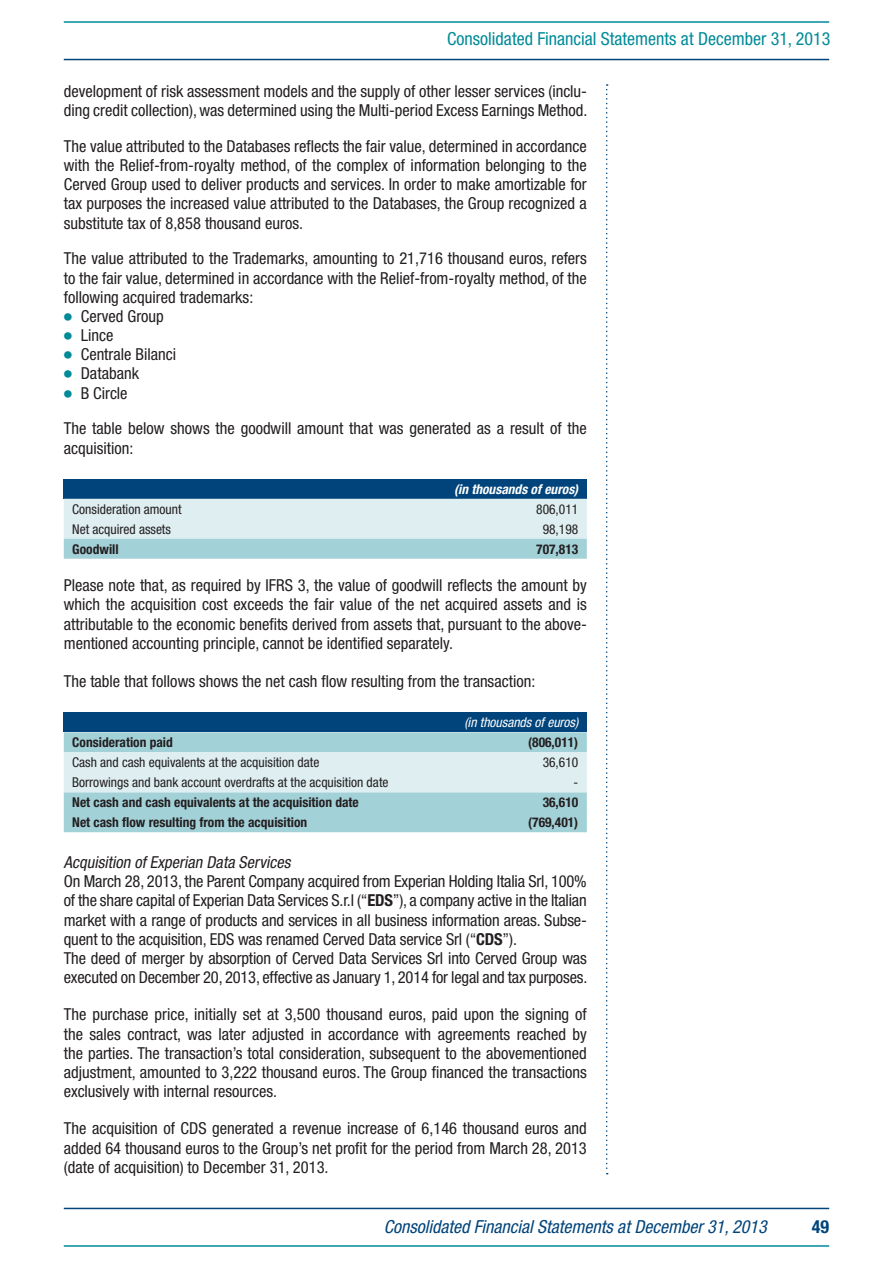
<style>
.page{position:relative;width:893px;height:1263px;background:#fff}
.page>*{position:absolute;margin:0;border:0;box-sizing:border-box;transform-origin:0 0}
.t1{font:italic condensed 18px "Helvetica Neue LT Std";color:#00447b}
.t2{font:condensed 18px "Helvetica Neue LT Std";color:#008b98}
.t3{font:700 condensed 18px "Helvetica Neue LT Std";color:#00447b}
.t4{font:condensed 16.5px/19.2px "Helvetica Neue LT Std";color:#231f20;text-align:justify}
.t5{font:italic condensed 16.5px "Helvetica Neue LT Std";color:#231f20}
.t6{font:condensed 13.5px "Helvetica Neue LT Std";color:#231f20}
.t7{font:700 condensed 13.5px "Helvetica Neue LT Std";color:#231f20}
.t8{font:italic 700 condensed 13.5px "Helvetica Neue LT Std";color:#fff}
.t9{font:italic condensed 13.5px "Helvetica Neue LT Std";color:#fff}
.s1{font-family:"Universal Newswith Comm Pi";font-stretch:normal;font-size:15px;color:#008b98}
.s2{font-weight:700}
</style>
<div class="page">
<svg style="left:606px;top:84px;width:2px;height:1090px"></svg>
<hr style="left:64px;top:59px;width:765px;height:1px;background:#00447b">
<hr style="left:64px;top:21px;width:765px;height:2px;background:#008b98">
<hr style="left:64px;top:1245px;width:765px;height:2px;background:#008b98">
<hr style="left:64px;top:1208px;width:765px;height:1px;background:#00447b">
<div style="left:64px;top:479px;width:523px;height:20px;background:#00447b"></div>
<svg style="left:64px;top:499px;width:523px;height:60px;background:#cae4e8"></svg>
<div style="left:64px;top:712px;width:523px;height:20px;background:#00447b"></div>
<div style="left:64px;top:732px;width:523px;height:100px;background:#a3d1d8"></div>
<div style="left:64px;top:752px;width:523px;height:40px;background:#deeef1"></div>
<p class="t2" style="left:447px;top:28px;width:385px">Consolidated Financial Statements at December 31, 2013</p>
<p class="t4" style="left:64px;top:81px;width:525px">development of risk assessment models and the supply of other lesser services (inclu&shy;ding credit collection), was determined using the Multi-period Excess Earnings Method.</p>
<p class="t4" style="left:64px;top:136px;width:525px">The value attributed to the Databases reflects the fair value, determined in accordance with the Relief-from-royalty method, of the complex of information belonging to the Cerved Group used to deliver products and services. In order to make amortizable for tax purposes the increased value attributed to the Databases, the Group recognized a substitute tax of 8,858 thousand euros.</p>
<p class="t4" style="left:64px;top:249px;width:525px">The value attributed to the Trademarks, amounting to 21,716 thousand euros, refers to the fair value, determined in accordance with the Relief-from-royalty method, of the following acquired trademarks:</p>
<p class="t4" style="left:64px;top:306px;width:102px"><span class="s1">●</span> Cerved Group</p>
<p class="t4" style="left:64px;top:325px;width:51px"><span class="s1">●</span> Lince</p>
<p class="t4" style="left:64px;top:345px;width:114px"><span class="s1">●</span> Centrale Bilanci</p>
<p class="t4" style="left:64px;top:364px;width:77px"><span class="s1">●</span> Databank</p>
<p class="t4" style="left:64px;top:375px;width:524px;line-height:35.7px"><span class="s1">●</span> B Circle<br>The table below shows the goodwill amount that was generated as a result of the</p>
<p class="t4" style="left:64px;top:438px;width:71px">acquisition:</p>
<p class="t8" style="left:454px;top:481px;width:126px">(in thousands of euros)</p>
<p class="t6" style="left:72px;top:501px;width:111px">Consideration amount</p>
<p class="t6" style="left:536px;top:501px;width:44px">806,011</p>
<p class="t6" style="left:72px;top:521px;width:100px">Net acquired assets</p>
<p class="t6" style="left:543px;top:521px;width:37px">98,198</p>
<p class="t7" style="left:72px;top:540px;width:48px">Goodwill</p>
<p class="t7" style="left:536px;top:540px;width:44px">707,813</p>
<p class="t4" style="left:64px;top:576px;width:525px">Please note that, as required by IFRS 3, the value of goodwill reflects the amount by which the acquisition cost exceeds the fair value of the net acquired assets and is attributable to the economic benefits derived from assets that, pursuant to the above&shy;mentioned accounting principle, cannot be identified separately.</p>
<p class="t4" style="left:64px;top:672px;width:473px">The table that follows shows the net cash flow resulting from the transaction:</p>
<p class="t9" style="left:464px;top:714px;width:115px">(in thousands of euros)</p>
<p class="t7" style="left:72px;top:734px;width:102px">Consideration paid</p>
<p class="t7" style="left:528px;top:734px;width:52px">(806,011)</p>
<p class="t6" style="left:72px;top:754px;width:249px">Cash and cash equivalents at the acquisition date</p>
<p class="t6" style="left:543px;top:754px;width:37px">36,610</p>
<p class="t6" style="left:72px;top:774px;width:318px">Borrowings and bank account overdrafts at the acquisition date</p>
<p class="t6" style="left:574px;top:774px;width:6px">-</p>
<p class="t7" style="left:72px;top:794px;width:288px">Net cash and cash equivalents at the acquisition date</p>
<p class="t7" style="left:543px;top:794px;width:37px">36,610</p>
<p class="t7" style="left:72px;top:814px;width:237px">Net cash flow resulting from the acquisition</p>
<p class="t7" style="left:528px;top:814px;width:52px">(769,401)</p>
<p class="t5" style="left:64px;top:852px;width:232px">Acquisition ofExperian Data Services</p>
<p class="t4" style="left:64px;top:872px;width:525px;text-align:left">On March 28, 2013, the Parent Company acquired from Experian Holding Italia Srl, 100% of the share capital of Experian Data Services S.r.l (“<span class="s2">EDS</span>”), a company active in the Italian market with a range of products and services in all business information areas. Subse&shy;quent to the acquisition, EDS was renamed Cerved Data service Srl (“<span class="s2">CDS</span>”).<br>The deed of merger by absorption of Cerved Data Services Srl into Cerved Group was executed on December 20, 2013, effective as January 1, 2014 for legal and tax purposes.</p>
<p class="t4" style="left:64px;top:1005px;width:525px">The purchase price, initially set at 3,500 thousand euros, paid upon the signing of the sales contract, was later adjusted in accordance with agreements reached by the parties. The transaction’s total consideration, subsequent to the abovementioned adjustment, amounted to 3,222 thousand euros. The Group financed the transactions exclusively with internal resources.</p>
<p class="t4" style="left:64px;top:1119px;width:525px">The acquisition of CDS generated a revenue increase of 6,146 thousand euros and added 64 thousand euros to the Group’s net profit for the period from March 28, 2013 (date of acquisition) to December 31, 2013.</p>
<p class="t1" style="left:384px;top:1216px;width:385px">Consolidated Financial Statements at December 31, 2013</p>
<p class="t3" style="left:812px;top:1215px;width:19px">49</p>
</div>
